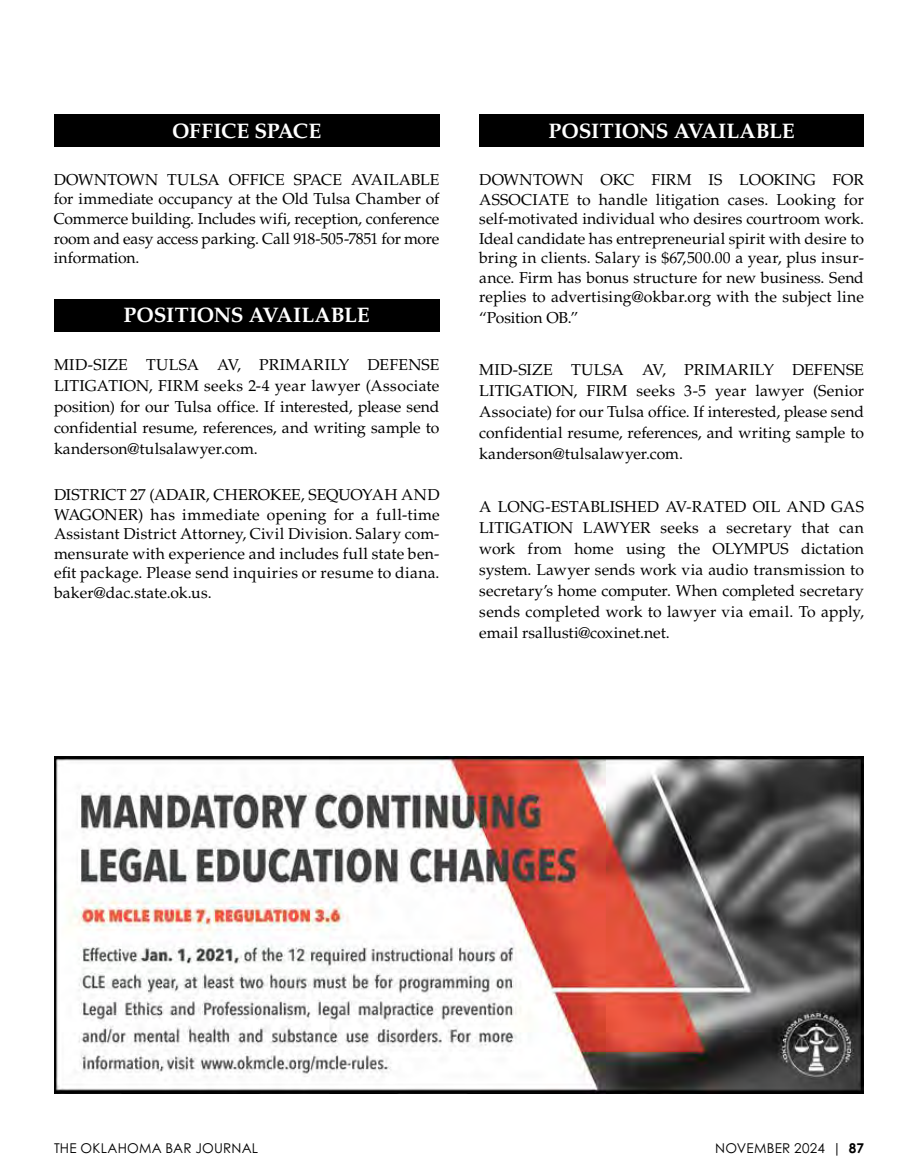
<style>
.page{position:relative;width:918px;height:1175px;background:#fff}
.page>*{position:absolute;margin:0;border:0;box-sizing:border-box;transform-origin:0 0}
.t1{font:700 21px "Palatino LT Std";letter-spacing:-.01em;color:#fff}
.t2{font:15.75px/19.5px "Palatino LT Std";letter-spacing:.015em;color:#000;text-align:justify}
.t3{font:13.5px "Century Gothic Pro";letter-spacing:.015em;color:#000}
.s1{font-weight:700}
</style>
<div class="page">
<div style="left:479px;top:114px;width:385px;height:33px;background:#000"></div>
<div style="left:54px;top:299px;width:386px;height:32px;background:#000"></div>
<div style="left:54px;top:114px;width:386px;height:33px;background:#000"></div>
<img style="left:54px;top:756px;width:810px;height:338px">
<h1 class="t1" style="left:172px;top:118px;width:151px">OFFICE SPACE</h1>
<h1 class="t1" style="left:549px;top:118px;width:248px">POSITIONS AVAILABLE</h1>
<p class="t2" style="left:54px;top:170px;width:387px">DOWNTOWN TULSA OFFICE SPACE AVAILABLE for immediate occupancy at the Old Tulsa Chamber of Commerce building. Includes wifi, reception, conference room and easy access parking. Call 918-505-7851 for more information.</p>
<h1 class="t1" style="left:124px;top:303px;width:248px">POSITIONS AVAILABLE</h1>
<p class="t2" style="left:479px;top:170px;width:386px">DOWNTOWN OKC FIRM IS LOOKING FOR ASSOCIATE to handle litigation cases. Looking for self-motivated individual who desires courtroom work.<br>Ideal candidate has entrepreneurial spirit with desire to bring in clients. Salary is $67,500.00 a year, plus insur&shy;ance. Firm has bonus structure for new business. Send replies to advertising@okbar.org with the subject line</p>
<p class="t2" style="left:479px;top:308px;width:101px">“Position OB.”</p>
<p class="t2" style="left:54px;top:354px;width:387px;line-height:21px">MID-SIZE TULSA AV, PRIMARILY DEFENSE LITIGATION, FIRM seeks 2-4 year lawyer (Associate position) for our Tulsa office. If interested, please send confidential resume, references, and writing sample to kanderson@tulsalawyer.com.</p>
<p class="t2" style="left:54px;top:485px;width:387px">DISTRICT 27 (ADAIR, CHEROKEE, SEQUOYAH AND WAGONER) has immediate opening for a full-time Assistant District Attorney, Civil Division. Salary com&shy;mensurate with experience and includes full state ben&shy;efit package. Please send inquiries or resume to diana. baker@dac.state.ok.us.</p>
<p class="t2" style="left:479px;top:360px;width:386px;line-height:21px">MID-SIZE TULSA AV, PRIMARILY DEFENSE LITIGATION, FIRM seeks 3-5 year lawyer (Senior Associate) for our Tulsa office. If interested, please send confidential resume, references, and writing sample to kanderson@tulsalawyer.com.</p>
<p class="t2" style="left:479px;top:496px;width:386px;line-height:21px">A LONG-ESTABLISHED AV-RATED OIL AND GAS LITIGATION LAWYER seeks a secretary that can work from home using the OLYMPUS dictation system. Lawyer sends work via audio transmission to secretary’s home computer. When completed secretary sends completed work to lawyer via email. To apply, email rsallusti@coxinet.net.</p>
<p class="t3" style="left:54px;top:1139px;width:206px">THE OKLAHOMA BAR JOURNAL</p>
<p class="t3" style="left:715px;top:1139px;width:150px">NOVEMBER 2024 | <span class="s1">87</span></p>
</div>
